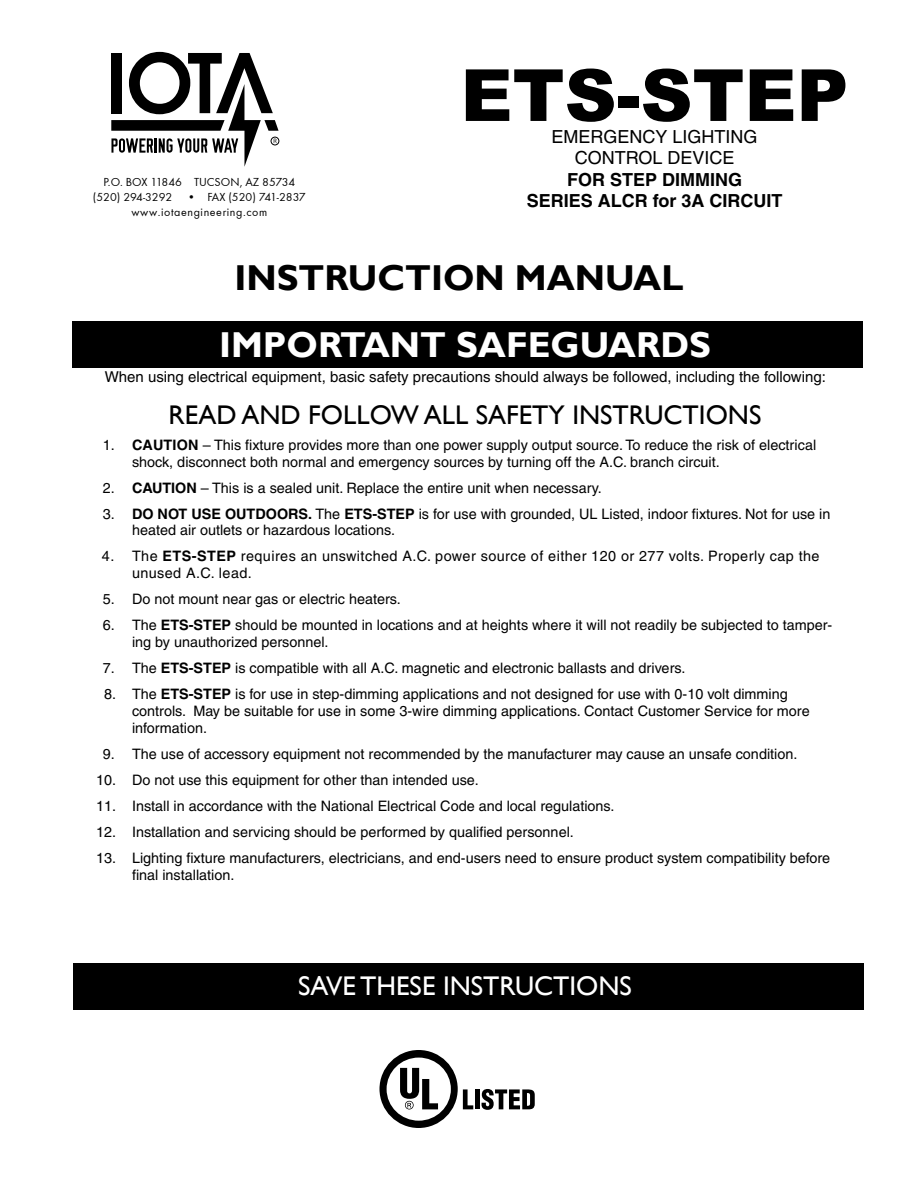
<style>
.page{position:relative;width:918px;height:1188px;background:#fff}
.page>*{position:absolute;margin:0;border:0;box-sizing:border-box;transform-origin:0 0}
.t1{font:900 72px "Arial";color:#000}
.t2{font:700 36px "Gill Sans";color:#fff}
.t3{font:700 36px "Gill Sans";color:#000}
.t4{font:27px "Gill Sans";color:#000}
.t5{font:27px "Gill Sans";color:#fff}
.t6{font:700 18px/21.6px "Helvetica";color:#000;text-align:center}
.t7{font:18px/21.6px "Helvetica";color:#000;text-align:center}
.t8{font:15px "Helvetica";color:#000}
.t9{font:14.4px/17px "Helvetica";color:#000}
.t10{font:14.4px/17px "Helvetica";letter-spacing:.03em;color:#000}
.t11{font:12px/15px "Futura";color:#000;text-align:center}
.s1{font-weight:700}
</style>
<div class="page">
<div style="left:74px;top:963px;width:790px;height:47px;background:#000"></div>
<div style="left:73px;top:321px;width:790px;height:46px;background:#000"></div>
<div style="left:475px;top:1089px;width:5px;height:20px;background:#000"></div>
<svg style="left:482px;top:1089px;width:53px;height:21px"></svg>
<svg style="left:380px;top:1050px;width:93px;height:78px"></svg>
<svg style="left:111px;top:52px;width:168px;height:115px"></svg>
<p class="t11" style="left:93px;top:175px;width:214px">P.O. BOX 11846 TUCSON, AZ 85734 (520) 294-3292 • FAX (520) 741-2837 www.iotaengineering.com</p>
<h1 class="t1" style="left:461px;top:43px;width:389px">ETS-STEP</h1>
<p class="t7" style="left:552px;top:125px;width:208px">EMERGENCY LIGHTING<br>CONTROL DEVICE</p>
<p class="t6" style="left:527px;top:168px;width:257px">FOR STEP DIMMING<br>SERIES ALCR for 3A CIRCUIT</p>
<h2 class="t3" style="left:234px;top:256px;width:451px">INSTRUCTION MANUAL</h2>
<h2 class="t2" style="left:219px;top:323px;width:493px">IMPORTANT SAFEGUARDS</h2>
<p class="t8" style="left:105px;top:368px;width:723px">When using electrical equipment, basic safety precautions should always be followed, including the following:</p>
<h3 class="t4" style="left:169px;top:399px;width:594px">READ AND FOLLOW ALL SAFETY INSTRUCTIONS</h3>
<p class="t9" style="left:132px;top:436px;width:686px;text-indent:-29px">1. <span class="s1">CAUTION</span> – This fixture provides more than one power supply output source. To reduce the risk of electrical shock, disconnect both normal and emergency sources by turning off the A.C. branch circuit.</p>
<p class="t9" style="left:103px;top:479px;width:500px">2. <span class="s1">CAUTION</span> – This is a sealed unit. Replace the entire unit when necessary.</p>
<p class="t9" style="left:132px;top:505px;width:700px;text-indent:-29px">3. <span class="s1">DO NOT USE OUTDOORS.</span> The <span class="s1">ETS-STEP</span> is for use with grounded, UL Listed, indoor fixtures. Not for use in heated air outlets or hazardous locations.</p>
<p class="t10" style="left:132px;top:548px;width:689px;text-indent:-30px">4. The <span class="s1">ETS-STEP</span> requires an unswitched A.C. power source of either 120 or 277 volts. Properly cap the unused A.C. lead.</p>
<p class="t9" style="left:103px;top:591px;width:300px">5. Do not mount near gas or electric heaters.</p>
<p class="t9" style="left:132px;top:617px;width:702px;text-indent:-29px">6. The <span class="s1">ETS-STEP</span> should be mounted in locations and at heights where it will not readily be subjected to tamper&shy;ing by unauthorized personnel.</p>
<p class="t9" style="left:103px;top:660px;width:584px">7. The <span class="s1">ETS-STEP</span> is compatible with all A.C. magnetic and electronic ballasts and drivers.</p>
<p class="t9" style="left:132px;top:686px;width:679px;text-indent:-28px">8. The <span class="s1">ETS-STEP</span> is for use in step-dimming applications and not designed for use with 0-10 volt dimming controls. May be suitable for use in some 3-wire dimming applications. Contact Customer Service for more information.</p>
<p class="t9" style="left:103px;top:745px;width:696px">9. The use of accessory equipment not recommended by the manufacturer may cause an unsafe condition.</p>
<p class="t9" style="left:96px;top:771px;width:384px">10. Do not use this equipment for other than intended use.</p>
<p class="t9" style="left:96px;top:797px;width:520px">11. Install in accordance with the National Electrical Code and local regulations.</p>
<p class="t9" style="left:96px;top:823px;width:479px">12. Installation and servicing should be performed by qualified personnel.</p>
<p class="t9" style="left:132px;top:849px;width:700px;text-indent:-36px">13. Lighting fixture manufacturers, electricians, and end-users need to ensure product system compatibility before final installation.</p>
<h3 class="t5" style="left:298px;top:970px;width:335px">SAVE THESE INSTRUCTIONS</h3>
</div>
